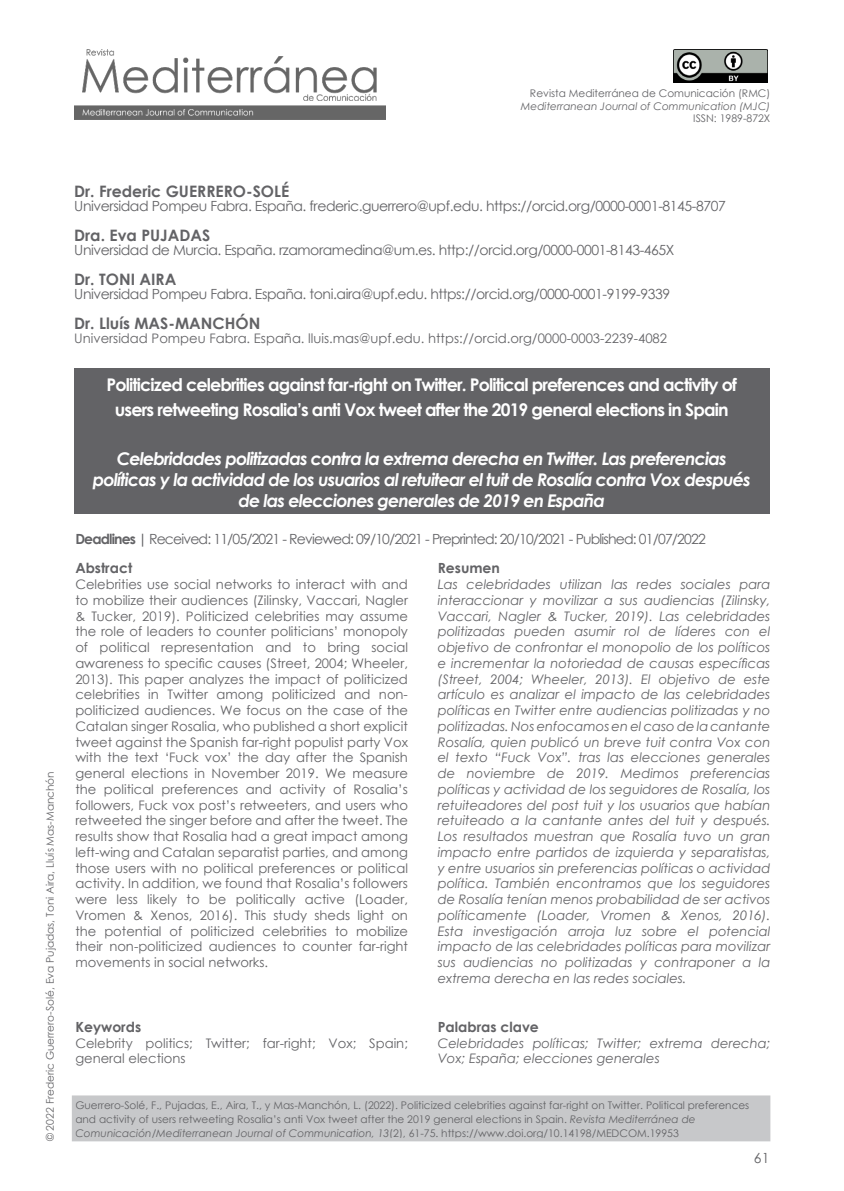
<style>
.page{position:relative;width:844px;height:1191px;background:#fff}
.page>*{position:absolute;margin:0;border:0;box-sizing:border-box;transform-origin:0 0}
.t1{font:italic 700 17.5px/21px "Century Gothic";letter-spacing:-.05em;color:#fff;text-align:center}
.t2{font:700 17.5px/25.2px "Century Gothic";letter-spacing:-.05em;color:#fff;text-align:center}
.t3{font:700 15.75px "Century Gothic";color:#636366}
.Datos_autor{font:14px "Century Gothic";letter-spacing:-.03em;color:#636366}
.Fechas{font:14px "Century Gothic";letter-spacing:-.06em;color:#636366}
.Resumen_Título{font:700 14px "Century Gothic";color:#636366}
.Resumen_CUERPO{font:13.12px/15.8px "Century Gothic";color:#636366;text-align:justify}
.Resumen_CUERPO-2{font:italic 13.12px/15.8px "Century Gothic";color:#636366;text-align:justify}
.Pie{font:10.5px/14px "Century Gothic";color:#636366}
.Autores_lateral{font:10.5px "Century Gothic";color:#636366}
.t4{font:italic 10.5px "Century Gothic";color:#636366}
.s1{font-weight:700}
.s2{font-style:italic}
</style>
<div class="page">
<div style="left:74px;top:369px;width:695px;height:145px;background:#636366"></div>
<div style="left:74px;top:1097px;width:694px;height:42px;background:#c7c8ca"></div>
<div style="left:72px;top:1095px;width:698px;height:46px;border:4px solid #c7c8ca"></div>
<img style="left:74px;top:50px;width:312px;height:69px">
<img style="left:673px;top:50px;width:93px;height:32px">
<p class="Pie" style="left:530px;top:86px;width:242px">Revista Mediterránea de Comunicación (RMC)</p>
<p class="t4" style="left:520px;top:99px;width:251px">Mediterranean Journal of Communication (MJC)</p>
<p class="Pie" style="left:693px;top:111px;width:79px">ISSN: 1989-872X</p>
<p class="Autores_lateral" style="left:43px;top:1141px;width:371px;rotate:-90deg">© 2022 Frederic Guerrero-Solé, Eva Pujadas, Toni Aira, Lluís Mas-Manchón</p>
<p class="t3" style="left:74px;top:180px;width:216px">Dr. Frederic GUERRERO-SOLÉ</p>
<p class="Datos_autor" style="left:74px;top:196px;width:653px">Universidad Pompeu Fabra. España. frederic.guerrero@upf.edu. https://orcid.org/0000-0001-8145-8707</p>
<p class="t3" style="left:74px;top:223px;width:138px">Dra. Eva PUJADAS</p>
<p class="Datos_autor" style="left:74px;top:240px;width:601px">Universidad de Murcia. España. rzamoramedina@um.es. http://orcid.org/0000-0001-8143-465X</p>
<p class="t3" style="left:74px;top:267px;width:104px">Dr. TONI AIRA</p>
<p class="Datos_autor" style="left:74px;top:284px;width:597px">Universidad Pompeu Fabra. España. toni.aira@upf.edu. https://orcid.org/0000-0001-9199-9339</p>
<p class="t3" style="left:74px;top:311px;width:188px">Dr. Lluís MAS-MANCHÓN</p>
<p class="Resumen_CUERPO" style="left:74px;top:330px;width:594px">Universidad Pompeu Fabra. España. lluis.mas@upf.edu. https://orcid.org/0000-0003-2239-4082</p>
<p class="t2" style="left:106px;top:371px;width:632px">Politicized celebrities against far-right on Twitter. Political preferences and activity of users retweeting Rosalia’s anti Vox tweet after the 2019 general elections in Spain</p>
<p class="t1" style="left:93px;top:447px;width:659px">Celebridades politizadas contra la extrema derecha en Twitter. Las preferencias políticas y la actividad de los usuarios al retuitear el tuit de Rosalía contra Vox después de las elecciones generales de 2019 en España</p>
<p class="Fechas" style="left:75px;top:529px;width:631px"><span class="s1">Deadlines |</span> Received: 11/05/2021 - Reviewed: 09/10/2021 - Preprinted: 20/10/2021 - Published: 01/07/2022</p>
<p class="Resumen_Título" style="left:75px;top:557px;width:58px">Abstract</p>
<p class="Resumen_CUERPO" style="left:75px;top:576px;width:334px">Celebrities use social networks to interact with and to mobilize their audiences (Zilinsky, Vaccari, Nagler &amp; Tucker, 2019). Politicized celebrities may assume the role of leaders to counter politicians’ monopoly of political representation and to bring social awareness to specific causes (Street, 2004; Wheeler, 2013). This paper analyzes the impact of politicized celebrities in Twitter among politicized and non&shy;politicized audiences. We focus on the case of the Catalan singer Rosalia, who published a short explicit tweet against the Spanish far-right populist party Vox with the text ‘Fuck vox’ the day after the Spanish general elections in November 2019. We measure the political preferences and activity of Rosalia’s followers, Fuck vox post’s retweeters, and users who retweeted the singer before and after the tweet. The results show that Rosalia had a great impact among left-wing and Catalan separatist parties, and among those users with no political preferences or political activity. In addition, we found that Rosalia’s followers were less likely to be politically active (Loader, Vromen &amp; Xenos, 2016). This study sheds light on the potential of politicized celebrities to mobilize their non-politicized audiences to counter far-right movements in social networks.</p>
<p class="Resumen_Título" style="left:437px;top:557px;width:64px">Resumen</p>
<p class="Resumen_CUERPO-2" style="left:437px;top:576px;width:334px">Las celebridades utilizan las redes sociales para interaccionar y movilizar a sus audiencias (Zilinsky, Vaccari, Nagler &amp; Tucker, 2019). Las celebridades politizadas pueden asumir rol de líderes con el objetivo de confrontar el monopolio de los políticos e incrementar la notoriedad de causas específicas (Street, 2004; Wheeler, 2013). El objetivo de este artículo es analizar el impacto de las celebridades políticas en Twitter entre audiencias politizadas y no politizadas. Nos enfocamos en el caso de la cantante Rosalía, quien publicó un breve tuit contra Vox con el texto “Fuck Vox”. tras las elecciones generales de noviembre de 2019. Medimos preferencias políticas y actividad de los seguidores de Rosalía, los retuiteadores del post tuit y los usuarios que habían retuiteado a la cantante antes del tuit y después.<br>Los resultados muestran que Rosalía tuvo un gran impacto entre partidos de izquierda y separatistas, y entre usuarios sin preferencias políticas o actividad política. También encontramos que los seguidores de Rosalía tenían menos probabilidad de ser activos políticamente (Loader, Vromen &amp; Xenos, 2016).<br>Esta investigación arroja luz sobre el potencial impacto de las celebridades políticas para movilizar sus audiencias no politizadas y contraponer a la extrema derecha en las redes sociales.</p>
<p class="Resumen_Título" style="left:437px;top:1016px;width:103px">Palabras clave</p>
<p class="Resumen_CUERPO-2" style="left:437px;top:1034px;width:334px">Celebridades políticas; Twitter; extrema derecha;<br>Vox; España; elecciones generales</p>
<p class="Resumen_Título" style="left:75px;top:1016px;width:67px">Keywords</p>
<p class="Resumen_CUERPO" style="left:75px;top:1034px;width:334px">Celebrity politics; Twitter; far-right; Vox; Spain; general elections</p>
<p class="Pie" style="left:75px;top:1097px;width:675px">Guerrero-Solé, F., Pujadas, E., Aira, T., y Mas-Manchón, L. (2022). Politicized celebrities against far-right on Twitter. Political preferences and activity of users retweeting Rosalia’s anti Vox tweet after the 2019 general elections in Spain. <span class="s2">Revista Mediterránea de<br>Comunicación/Mediterranean Journal of Communication, 13</span>(2), 61-75. https://www.doi.org/10.14198/MEDCOM.19953</p>
<p class="Datos_autor" style="left:753px;top:1148px;width:17px">61</p>
</div>
